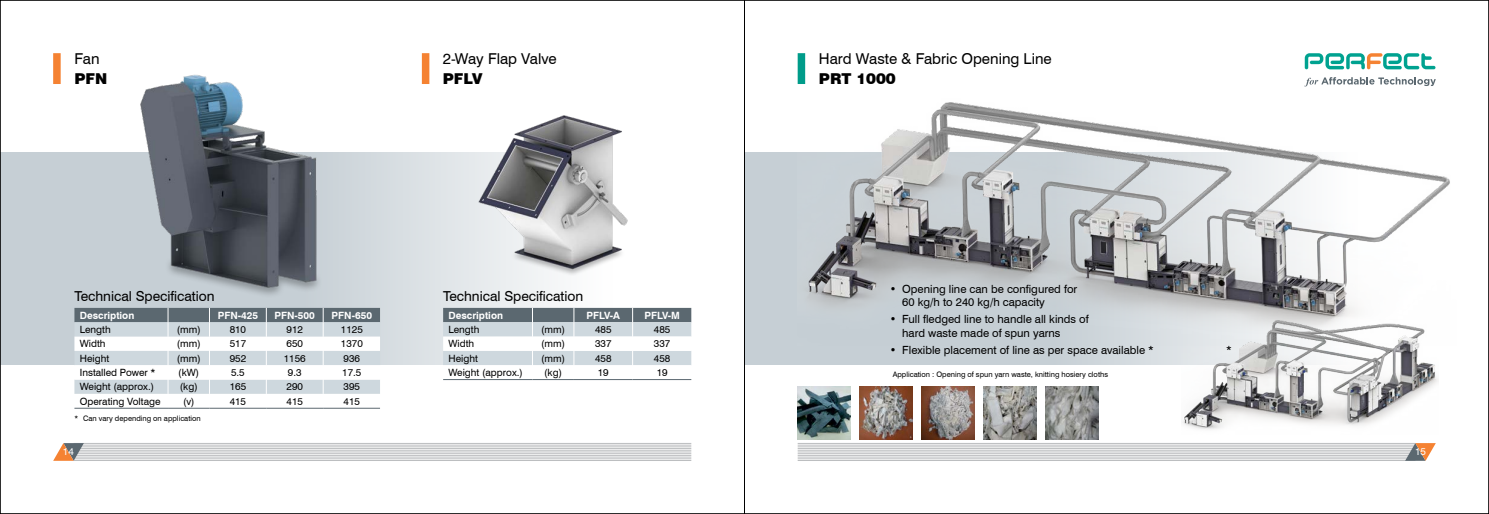
<style>
.page{position:relative;width:1489px;height:514px;background:#fff}
.page>*{position:absolute;margin:0;border:0;box-sizing:border-box;transform-origin:0 0}
.t1{font:15px "Swiss 721 BT";color:#000}
.t2{font:900 15px "Swiss 721 BT";color:#000}
.t3{font:13.75px "Swiss 721 BT";color:#000}
.t4{font:11.25px/13.5px "Swiss 721 BT";color:#000}
.t5{font:10px "Swiss 721 BT";color:#000}
.t6{font:700 10px "Swiss 721 BT";color:#fff}
.t7{font:10px "Swiss 721 BT";color:#fff}
.t8{font:7.5px "Swiss 721 BT";color:#000}
</style>
<div class="page">
<div style="left:0;top:152px;width:613px;height:213px;background:linear-gradient(to right,#b8c3ca,#f1f3f5)"></div>
<hr style="left:74px;top:443px;width:617px;height:1px;background:#bcbec0">
<hr style="left:74px;top:445px;width:617px;height:1px;background:#bcbec0">
<hr style="left:74px;top:446px;width:617px;height:1px;background:#bcbec0">
<hr style="left:74px;top:448px;width:617px;height:1px;background:#bcbec0">
<hr style="left:74px;top:450px;width:617px;height:1px;background:#bcbec0">
<hr style="left:74px;top:451px;width:617px;height:1px;background:#bcbec0">
<hr style="left:74px;top:453px;width:617px;height:1px;background:#bcbec0">
<hr style="left:74px;top:455px;width:617px;height:1px;background:#bcbec0">
<hr style="left:74px;top:457px;width:617px;height:1px;background:#bcbec0">
<hr style="left:74px;top:458px;width:617px;height:1px;background:#bcbec0">
<hr style="left:74px;top:460px;width:617px;height:1px;background:#bcbec0">
<svg style="left:53px;top:443px;width:31px;height:18px"></svg>
<img style="left:136px;top:74px;width:192px;height:223px">
<svg style="left:74px;top:308px;width:306px;height:100px"></svg>
<hr style="left:74px;top:408px;width:94px;height:1px;background:#5b6870">
<hr style="left:168px;top:408px;width:41px;height:1px;background:#5b6870">
<hr style="left:209px;top:408px;width:57px;height:1px;background:#5b6870">
<hr style="left:266px;top:408px;width:57px;height:1px;background:#5b6870">
<hr style="left:323px;top:408px;width:57px;height:1px;background:#5b6870">
<img style="left:478px;top:115px;width:150px;height:161px">
<svg style="left:443px;top:308px;width:248px;height:57px"></svg>
<hr style="left:443px;top:379px;width:89px;height:1px;background:#5b6870">
<hr style="left:532px;top:379px;width:42px;height:1px;background:#5b6870">
<hr style="left:574px;top:379px;width:58px;height:1px;background:#5b6870">
<hr style="left:632px;top:379px;width:59px;height:1px;background:#5b6870">
<div style="left:53px;top:53px;width:8px;height:31px;background:#f58232"></div>
<div style="left:422px;top:53px;width:7px;height:31px;background:#f58232"></div>
<div style="left:744px;top:152px;width:613px;height:213px;background:#c6cfd5"></div>
<hr style="left:797px;top:443px;width:618px;height:1px;background:#bcbec0">
<hr style="left:797px;top:445px;width:618px;height:1px;background:#bcbec0">
<hr style="left:797px;top:446px;width:618px;height:1px;background:#bcbec0">
<hr style="left:797px;top:448px;width:618px;height:1px;background:#bcbec0">
<hr style="left:797px;top:450px;width:618px;height:1px;background:#bcbec0">
<hr style="left:797px;top:451px;width:618px;height:1px;background:#bcbec0">
<hr style="left:797px;top:453px;width:618px;height:1px;background:#bcbec0">
<hr style="left:797px;top:455px;width:618px;height:1px;background:#bcbec0">
<hr style="left:797px;top:457px;width:618px;height:1px;background:#bcbec0">
<hr style="left:797px;top:458px;width:618px;height:1px;background:#bcbec0">
<hr style="left:797px;top:460px;width:618px;height:1px;background:#bcbec0">
<svg style="left:1404px;top:443px;width:31px;height:18px"></svg>
<div style="left:797px;top:53px;width:8px;height:31px;background:#009c8a"></div>
<svg style="left:1304px;top:77px;width:131px;height:10px"></svg>
<svg style="left:1304px;top:53px;width:131px;height:16px"></svg>
<img style="left:808px;top:102px;width:642px;height:243px">
<img style="left:1181px;top:320px;width:257px;height:110px">
<img style="left:797px;top:386px;width:53px;height:54px">
<img style="left:859px;top:386px;width:53px;height:53px">
<img style="left:921px;top:386px;width:53px;height:54px">
<img style="left:983px;top:386px;width:53px;height:53px">
<img style="left:1045px;top:386px;width:53px;height:53px">
<hr style="left:744px;top:0;width:1px;height:514px;background:#000">
<h1 class="t1" style="left:74px;top:48px;width:27px">Fan</h1>
<h1 class="t2" style="left:74px;top:70px;width:34px">PFN</h1>
<h1 class="t1" style="left:443px;top:48px;width:115px">2-Way Flap Valve</h1>
<h1 class="t2" style="left:443px;top:70px;width:41px">PFLV</h1>
<h1 class="t1" style="left:819px;top:48px;width:234px">Hard Waste &amp; Fabric Opening Line</h1>
<h1 class="t2" style="left:819px;top:70px;width:78px">PRT 1000</h1>
<h2 class="t3" style="left:74px;top:286px;width:142px">Technical Specification</h2>
<p class="t6" style="left:80px;top:308px;width:56px">Description</p>
<p class="t6" style="left:218px;top:308px;width:42px">PFN-425</p>
<p class="t6" style="left:274px;top:308px;width:42px">PFN-500</p>
<p class="t6" style="left:331px;top:308px;width:42px">PFN-650</p>
<p class="t5" style="left:80px;top:322px;width:32px">Length</p>
<p class="t5" style="left:177px;top:322px;width:25px">(mm)</p>
<p class="t5" style="left:230px;top:322px;width:18px">810</p>
<p class="t5" style="left:286px;top:322px;width:18px">912</p>
<p class="t5" style="left:341px;top:322px;width:23px">1125</p>
<p class="t5" style="left:80px;top:337px;width:27px">Width</p>
<p class="t5" style="left:177px;top:337px;width:25px">(mm)</p>
<p class="t5" style="left:230px;top:337px;width:18px">517</p>
<p class="t5" style="left:286px;top:337px;width:18px">650</p>
<p class="t5" style="left:341px;top:337px;width:23px">1370</p>
<p class="t5" style="left:80px;top:351px;width:31px">Height</p>
<p class="t5" style="left:177px;top:351px;width:25px">(mm)</p>
<p class="t5" style="left:230px;top:351px;width:18px">952</p>
<p class="t5" style="left:284px;top:351px;width:23px">1156</p>
<p class="t5" style="left:343px;top:351px;width:18px">936</p>
<p class="t5" style="left:80px;top:365px;width:77px">Installed Power *</p>
<p class="t5" style="left:178px;top:365px;width:22px">(kW)</p>
<p class="t5" style="left:231px;top:365px;width:15px">5.5</p>
<p class="t5" style="left:288px;top:365px;width:15px">9.3</p>
<p class="t5" style="left:342px;top:365px;width:21px">17.5</p>
<p class="t5" style="left:80px;top:380px;width:76px">Weight (approx.)</p>
<p class="t5" style="left:180px;top:380px;width:19px">(kg)</p>
<p class="t5" style="left:230px;top:380px;width:18px">165</p>
<p class="t5" style="left:286px;top:380px;width:18px">290</p>
<p class="t5" style="left:343px;top:380px;width:18px">395</p>
<p class="t5" style="left:80px;top:394px;width:82px">Operating Voltage</p>
<p class="t5" style="left:183px;top:394px;width:13px">(v)</p>
<p class="t5" style="left:230px;top:394px;width:18px">415</p>
<p class="t5" style="left:286px;top:394px;width:18px">415</p>
<p class="t5" style="left:343px;top:394px;width:18px">415</p>
<h2 class="t3" style="left:443px;top:286px;width:142px">Technical Specification</h2>
<p class="t6" style="left:448px;top:308px;width:56px">Description</p>
<p class="t6" style="left:586px;top:308px;width:35px">PFLV-A</p>
<p class="t6" style="left:644px;top:308px;width:37px">PFLV-M</p>
<p class="t5" style="left:448px;top:322px;width:32px">Length</p>
<p class="t5" style="left:541px;top:322px;width:25px">(mm)</p>
<p class="t5" style="left:595px;top:322px;width:18px">485</p>
<p class="t5" style="left:654px;top:322px;width:18px">485</p>
<p class="t5" style="left:448px;top:337px;width:27px">Width</p>
<p class="t5" style="left:541px;top:337px;width:25px">(mm)</p>
<p class="t5" style="left:595px;top:337px;width:18px">337</p>
<p class="t5" style="left:654px;top:337px;width:18px">337</p>
<p class="t5" style="left:448px;top:351px;width:31px">Height</p>
<p class="t5" style="left:541px;top:351px;width:25px">(mm)</p>
<p class="t5" style="left:595px;top:351px;width:18px">458</p>
<p class="t5" style="left:654px;top:351px;width:18px">458</p>
<p class="t5" style="left:448px;top:365px;width:76px">Weight (approx.)</p>
<p class="t5" style="left:544px;top:365px;width:19px">(kg)</p>
<p class="t5" style="left:597px;top:365px;width:12px">19</p>
<p class="t5" style="left:656px;top:365px;width:12px">19</p>
<p class="t4" style="left:902px;top:281px;width:176px;text-indent:-12px">• Opening line can be configured for<br>60 kg/h to 240 kg/h capacity</p>
<p class="t4" style="left:902px;top:312px;width:188px;text-indent:-12px">• Full fledged line to handle all kinds of hard waste made of spun yarns</p>
<p class="t4" style="left:889px;top:342px;width:265px">• Flexible placement of line as per space available *</p>
<p class="t8" style="left:892px;top:369px;width:217px">Application : Opening of spun yarn waste, knitting hosiery cloths</p>
<p class="t4" style="left:1226px;top:343px;width:7px">*</p>
<p class="t8" style="left:74px;top:413px;width:128px">* Can vary depending on application</p>
<p class="t7" style="left:63px;top:445px;width:12px">14</p>
<p class="t7" style="left:1414px;top:445px;width:12px">15</p>
</div>
